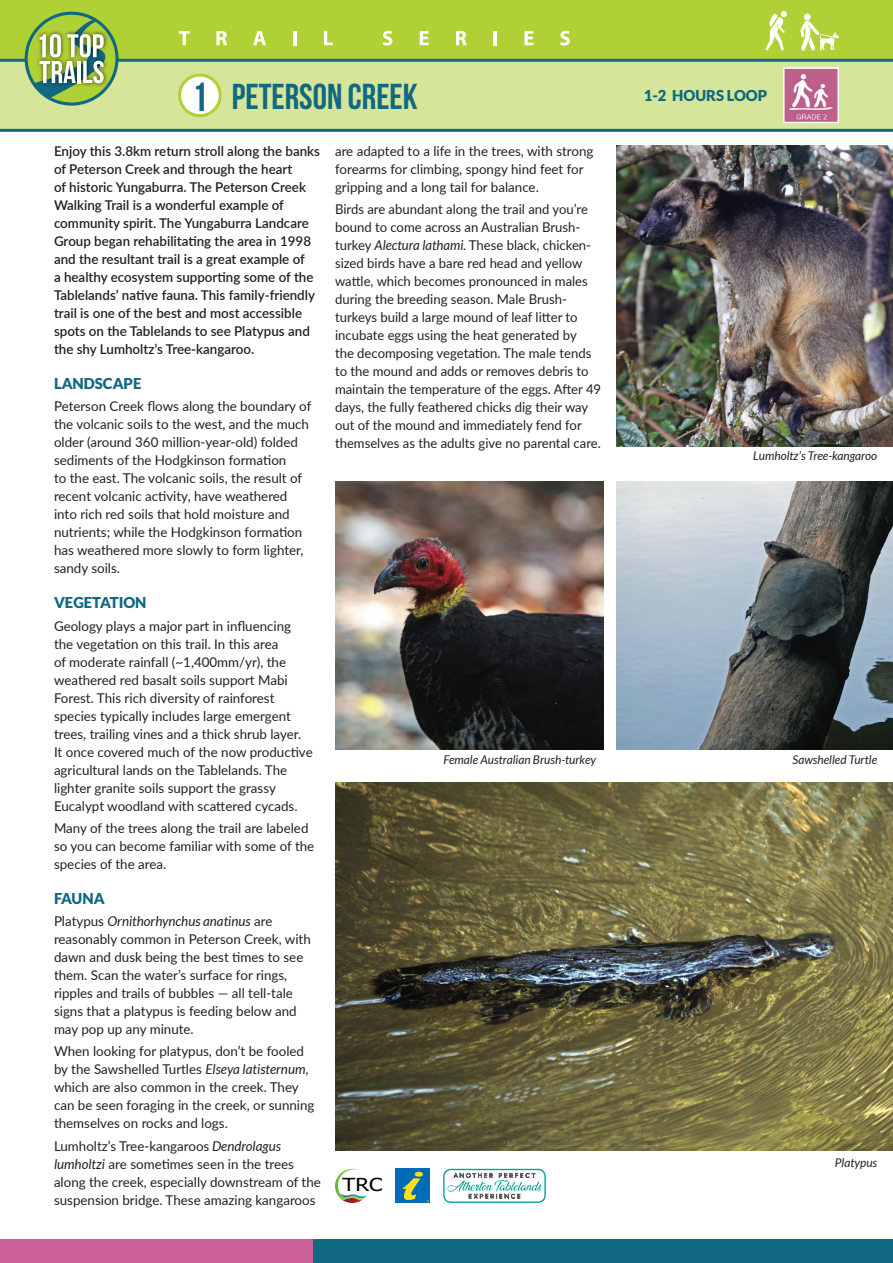
<style>
.page{position:relative;width:893px;height:1263px;background:#fff}
.page>*{position:absolute;margin:0;border:0;box-sizing:border-box;transform-origin:0 0}
.t1{font:36px "Bebas Neue";color:#116881}
.t2{font:18.15px "Tahoma";color:#040503;scale:1.22 1}
.t3{font:900 15px "Lato";color:#116881}
.t4{font:13.5px/18px "Lato";color:#231f20}
.t5{font:600 13.5px/18px "Lato";color:#231f20}
.t6{font:italic 12px "Lato";color:#231f20}
.s1{font-size:40.5px}
.s2{font-style:italic}
</style>
<div class="page">
<img style="left:616px;top:145px;width:277px;height:301px">
<img style="left:335px;top:782px;width:558px;height:368px">
<div style="left:0;top:1239px;width:313px;height:24px;background:#cb609a"></div>
<div style="left:313px;top:1239px;width:580px;height:24px;background:#116881"></div>
<div style="left:0;top:0;width:893px;height:62px;background:#b0d136"></div>
<svg style="left:179px;top:31px;width:11px;height:14px"></svg>
<svg style="left:216px;top:31px;width:11px;height:14px"></svg>
<svg style="left:253px;top:31px;width:13px;height:14px"></svg>
<hr style="left:293px;top:31px;width:3px;height:14px;background:#fff">
<svg style="left:324px;top:31px;width:9px;height:14px"></svg>
<svg style="left:383px;top:31px;width:9px;height:14px"></svg>
<svg style="left:420px;top:31px;width:9px;height:14px"></svg>
<svg style="left:456px;top:31px;width:11px;height:14px"></svg>
<hr style="left:493px;top:31px;width:4px;height:14px;background:#fff">
<svg style="left:524px;top:31px;width:10px;height:14px"></svg>
<svg style="left:560px;top:31px;width:10px;height:14px"></svg>
<svg style="left:0;top:59px;width:893px;height:73px;background:#c4da97"></svg>
<img style="left:785px;top:69px;width:52px;height:52px">
<div style="left:783px;top:67px;width:56px;height:56px;border:1px solid #fff"></div>
<svg style="left:26px;top:13px;width:91px;height:91px"></svg>
<div style="left:25px;top:12px;width:94px;height:94px;border:3px solid #116881;border-radius:50%"></div>
<svg style="left:34px;top:16px;width:76px;height:82px"></svg>
<div style="left:180px;top:75px;width:40px;height:41px;background:#fff;border-radius:50%"></div>
<div style="left:178px;top:74px;width:44px;height:43px;border:3px solid #b0d136;border-radius:50%"></div>
<svg style="left:765px;top:11px;width:22px;height:40px"></svg>
<div style="left:804px;top:14px;width:7px;height:6px;background:#fff;border-radius:50%"></div>
<svg style="left:800px;top:21px;width:39px;height:30px"></svg>
<img style="left:616px;top:481px;width:277px;height:269px">
<img style="left:335px;top:481px;width:268px;height:269px">
<div style="left:396px;top:1169px;width:34px;height:34px;background:#006bb6"></div>
<div style="left:415px;top:1172px;width:8px;height:5px;background:#ffdf1b;border-radius:50%"></div>
<svg style="left:403px;top:1178px;width:17px;height:22px"></svg>
<svg style="left:443px;top:1169px;width:103px;height:34px"></svg>
<svg style="left:335px;top:1169px;width:32px;height:34px"></svg>
<h1 class="t1" style="left:192px;top:77px;width:227px"><span class="s1">1</span> PETERSON CREEK</h1>
<p class="t3" style="left:644px;top:87px;width:125px">1-2 HOURS LOOP</p>
<p class="t5" style="left:54px;top:142px;width:268px">Enjoy this 3.8km return stroll along the banks of Peterson Creek and through the heart<br>of historic Yungaburra. The Peterson Creek Walking Trail is a wonderful example of community spirit. The Yungaburra Landcare Group began rehabilitating the area in 1998 and the resultant trail is a great example of<br>a healthy ecosystem supporting some of the Tablelands’ native fauna. This family-friendly trail is one of the best and most accessible spots on the Tablelands to see Platypus and the shy Lumholtz’s Tree-kangaroo.</p>
<p class="t3" style="left:54px;top:375px;width:89px">LANDSCAPE</p>
<p class="t4" style="left:54px;top:397px;width:259px">Peterson Creek flows along the boundary of the volcanic soils to the west, and the much older (around 360 million-year-old) folded sediments of the Hodgkinson formation<br>to the east. The volcanic soils, the result of recent volcanic activity, have weathered into rich red soils that hold moisture and nutrients; while the Hodgkinson formation has weathered more slowly to form lighter, sandy soils.</p>
<p class="t3" style="left:54px;top:594px;width:94px">VEGETATION</p>
<p class="t4" style="left:54px;top:616px;width:260px">Geology plays a major part in influencing the vegetation on this trail. In this area<br>of moderate rainfall (~1,400mm/yr), the weathered red basalt soils support Mabi Forest. This rich diversity of rainforest species typically includes large emergent trees, trailing vines and a thick shrub layer.<br>It once covered much of the now productive agricultural lands on the Tablelands. The lighter granite soils support the grassy Eucalypt woodland with scattered cycads.</p>
<p class="t4" style="left:54px;top:818px;width:262px">Many of the trees along the trail are labeled so you can become familiar with some of the species of the area.</p>
<p class="t3" style="left:54px;top:890px;width:52px">FAUNA</p>
<p class="t4" style="left:54px;top:912px;width:258px">Platypus <span class="s2">Ornithorhynchus anatinus</span> are reasonably common in Peterson Creek, with dawn and dusk being the best times to see them. Scan the water’s surface for rings, ripples and trails of bubbles — all tell-tale signs that a platypus is feeding below and may pop up any minute.</p>
<p class="t4" style="left:54px;top:1042px;width:262px">When looking for platypus, don’t be fooled by the Sawshelled Turtles <span class="s2">Elseya latisternum</span>, which are also common in the creek. They can be seen foraging in the creek, or sunning themselves on rocks and logs.</p>
<p class="t4" style="left:54px;top:1136px;width:268px">Lumholtz’s Tree-kangaroos <span class="s2">Dendrolagus lumholtzi</span> are sometimes seen in the trees along the creek, especially downstream of the suspension bridge. These amazing kangaroos</p>
<p class="t4" style="left:335px;top:142px;width:260px">are adapted to a life in the trees, with strong forearms for climbing, spongy hind feet for gripping and a long tail for balance.</p>
<p class="t4" style="left:335px;top:200px;width:268px">Birds are abundant along the trail and you’re bound to come across an Australian Brush&shy;turkey <span class="s2">Alectura lathami.</span> These black, chicken&shy;sized birds have a bare red head and yellow wattle, which becomes pronounced in males during the breeding season. Male Brush&shy;turkeys build a large mound of leaf litter to incubate eggs using the heat generated by<br>the decomposing vegetation. The male tends to the mound and adds or removes debris to maintain the temperature of the eggs. After 49 days, the fully feathered chicks dig their way out of the mound and immediately fend for themselves as the adults give no parental care.</p>
<p class="t6" style="left:753px;top:449px;width:125px">Lumholtz’s Tree-kangaroo</p>
<p class="t6" style="left:443px;top:753px;width:154px">Female Australian Brush-turkey</p>
<p class="t6" style="left:793px;top:753px;width:86px">Sawshelled Turtle</p>
<h2 class="t2" style="left:343px;top:1172px;width:34px">TRC</h2>
<p class="t6" style="left:835px;top:1155px;width:44px">Platypus</p>
</div>
